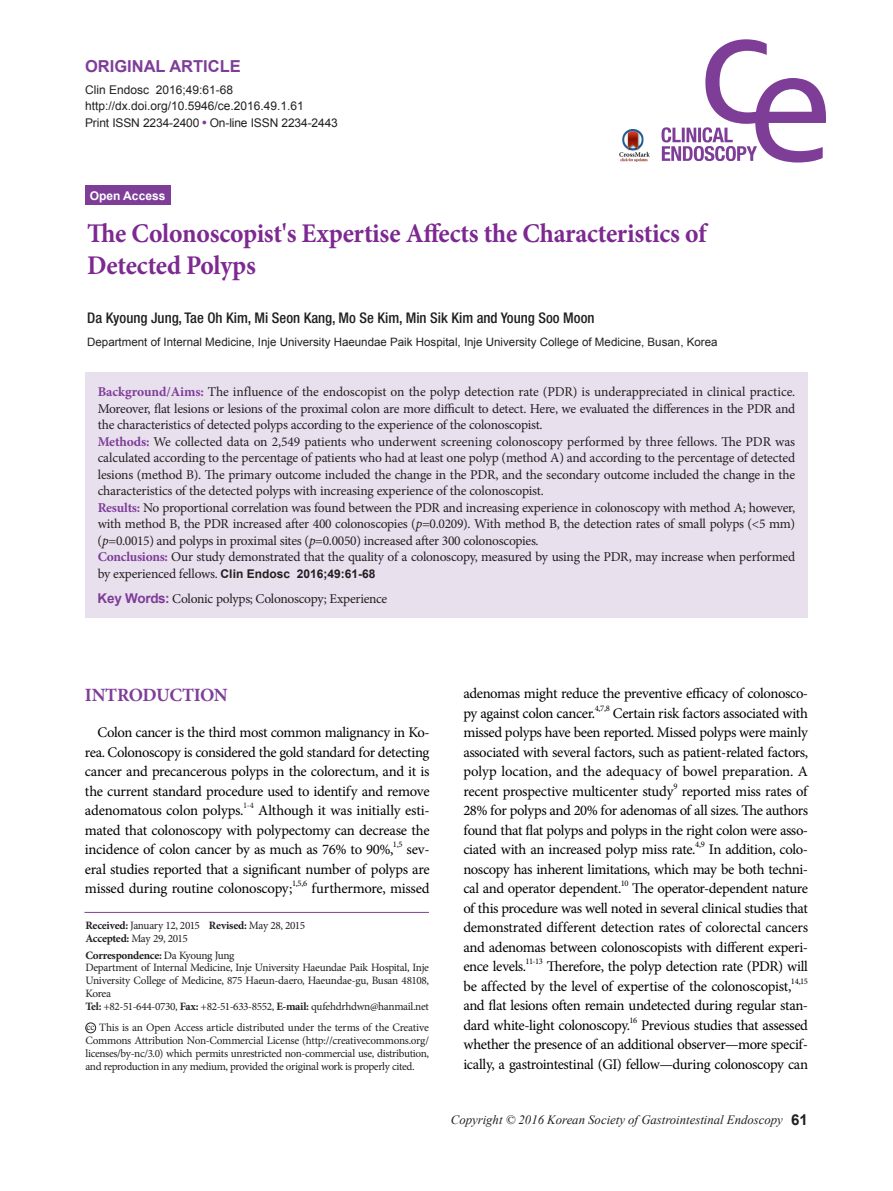
<style>
.page{position:relative;width:893px;height:1191px;background:#fff}
.page>*{position:absolute;margin:0;border:0;box-sizing:border-box;transform-origin:0 0}
.논문_타이틀{font:700 27px/32.4px "Minion Pro";letter-spacing:-.01em;color:#7d2991;scale:.95 1}
.타이틀_서론{font:700 18.75px "Minion Pro";letter-spacing:-.02em;color:#7e3e98}
.t1{font:700 16.5px "Arial";color:#7e3e98}
.본문{font:14.7px/19.5px "Minion Pro";letter-spacing:-.025em;color:#000;text-align:justify}
.저자명{font:500 condensed 14.7px "Helvetica Neue";color:#231f20}
.초록내용{font:13.5px/16.5px "Minion Pro";letter-spacing:-.02em;color:#231f20;text-align:justify}
.t2{font:italic 12.75px "Times New Roman";color:#231f20}
.t3{font:12px "Arial";color:#231f20}
.초록내용-2{font:700 12px "Arial";color:#231f20}
.t4{font:700 12px "Arial";color:#fff}
.저자소속{font:11.55px "Arial";color:#231f20}
.책임저자{font:11.25px/12.8px "Minion Pro";letter-spacing:-.03em;color:#231f20;text-align:justify}
.책임저자-2{font:700 11.25px "Minion Pro";letter-spacing:-.025em;color:#231f20}
.t5{font:9.3px "Times New Roman";color:#231f20}
.본문-2{font:8.55px "Minion Pro";letter-spacing:-.05em;color:#000}
.본문-3{font:8.55px "Minion Pro";color:#231f20}
.s1{font-family:"Helvetica";font-stretch:condensed;color:#7e3e98}
.s2{font-weight:700;color:#7e3e98}
.s3{font-style:italic}
.s4{font-family:"Minion Pro";font-weight:400;font-size:13.5px}
.s5{font-family:"Arial";font-weight:700;color:#7e3e98}
.s6{font-weight:700}
.s7{font-weight:400}
.s8{font-family:"Arial";font-weight:700;font-style:normal;font-size:15px}
</style>
<div class="page">
<svg style="left:661px;top:39px;width:165px;height:123px"></svg>
<div style="left:85px;top:372px;width:723px;height:246px;background:#e9e0ee"></div>
<div style="left:85px;top:186px;width:85px;height:19px;background:#7e3e98"></div>
<div style="left:86px;top:1022px;width:10px;height:11px;border:1px solid #231f20;border-radius:50%"></div>
<hr style="left:85px;top:912px;width:344px;height:1px;background:#7e3e98">
<img style="left:620px;top:129px;width:30px;height:32px">
<p class="t1" style="left:85px;top:56px;width:157px">ORIGINAL ARTICLE</p>
<p class="t3" style="left:85px;top:82px;width:150px">Clin Endosc 2016;49:61-68</p>
<p class="t3" style="left:85px;top:98px;width:220px">http://dx.doi.org/10.5946/ce.2016.49.1.61</p>
<p class="t3" style="left:85px;top:114px;width:254px">Print ISSN 2234-2400 <span class="s1">•</span> On-line ISSN 2234-2443</p>
<p class="t4" style="left:90px;top:187px;width:77px">Open Access</p>
<p class="논문_타이틀" style="left:87px;top:217px;width:653px">The Colonoscopist's Expertise Affects the Characteristics of<br>Detected Polyps</p>
<p class="저자명" style="left:87px;top:309px;width:509px">Da Kyoung Jung, Tae Oh Kim, Mi Seon Kang, Mo Se Kim, Min Sik Kim and Young Soo Moon</p>
<p class="저자소속" style="left:87px;top:335px;width:632px">Department of Internal Medicine, Inje University Haeundae Paik Hospital, Inje University College of Medicine, Busan, Korea</p>
<p class="초록내용" style="left:98px;top:384px;width:699px"><span class="s2">Background/Aims:</span> The influence of the endoscopist on the polyp detection rate (PDR) is underappreciated in clinical practice.<br>Moreover, flat lesions or lesions of the proximal colon are more difficult to detect. Here, we evaluated the differences in the PDR and the characteristics of detected polyps according to the experience of the colonoscopist.</p>
<p class="초록내용" style="left:98px;top:433px;width:699px"><span class="s2">Methods:</span> We collected data on 2,549 patients who underwent screening colonoscopy performed by three fellows. The PDR was calculated according to the percentage of patients who had at least one polyp (method A) and according to the percentage of detected lesions (method B). The primary outcome included the change in the PDR, and the secondary outcome included the change in the characteristics of the detected polyps with increasing experience of the colonoscopist.</p>
<p class="초록내용" style="left:98px;top:499px;width:699px"><span class="s2">Results:</span> No proportional correlation was found between the PDR and increasing experience in colonoscopy with method A; however, with method B, the PDR increased after 400 colonoscopies (<span class="s3">p</span>=0.0209). With method B, the detection rates of small polyps (&lt;5 mm) (<span class="s3">p</span>=0.0015) and polyps in proximal sites (<span class="s3">p</span>=0.0050) increased after 300 colonoscopies.</p>
<p class="초록내용" style="left:98px;top:549px;width:699px"><span class="s2">Conclusions:</span> Our study demonstrated that the quality of a colonoscopy, measured by using the PDR, may increase when performed</p>
<p class="초록내용-2" style="left:98px;top:565px;width:279px"><span class="s4">by experienced fellows.</span> Clin Endosc 2016;49:61-68</p>
<p class="초록내용" style="left:98px;top:590px;width:291px"><span class="s5">Key Words:</span> Colonic polyps; Colonoscopy; Experience</p>
<p class="타이틀_서론" style="left:85px;top:682px;width:144px">INTRODUCTION</p>
<p class="본문" style="left:85px;top:722px;width:346px;text-indent:13px">Colon cancer is the third most common malignancy in Ko&shy;rea. Colonoscopy is considered the gold standard for detecting cancer and precancerous polyps in the colorectum, and it is the current standard procedure used to identify and remove adenomatous colon polyps.</p>
<p class="본문-3" style="left:243px;top:800px;width:12px">1-4</p>
<p class="본문" style="left:85px;top:800px;width:346px;text-indent:173px">Although it was initially esti&shy;mated that colonoscopy with polypectomy can decrease the incidence of colon cancer by as much as 76% to 90%,</p>
<p class="본문-2" style="left:393px;top:839px;width:11px">1,5</p>
<p class="본문" style="left:85px;top:839px;width:346px;text-indent:322px">sev&shy;eral studies reported that a significant number of polyps are missed during routine colonoscopy;</p>
<p class="본문-2" style="left:292px;top:878px;width:17px">1,5,6</p>
<p class="본문" style="left:311px;top:878px;width:120px">furthermore, missed</p>
<p class="책임저자" style="left:85px;top:919px;width:221px"><span class="s6">Received:</span> January 12, 2015 <span class="s6">Revised:</span> May 28, 2015<br><span class="s6">Accepted:</span> May 29, 2015</p>
<p class="책임저자-2" style="left:85px;top:947px;width:151px">Correspondence: <span class="s7">Da Kyoung Jung</span></p>
<p class="책임저자" style="left:85px;top:961px;width:345px">Department of Internal Medicine, Inje University Haeundae Paik Hospital, Inje University College of Medicine, 875 Haeun-daero, Haeundae-gu, Busan 48108, Korea</p>
<p class="책임저자" style="left:85px;top:999px;width:345px"><span class="s6">Tel:</span> +82-51-644-0730, <span class="s6">Fax:</span> +82-51-633-8552, <span class="s6">E-mail:</span> qufehdrhdwn@hanmail.net</p>
<p class="t5" style="left:86px;top:1021px;width:10px">cc</p>
<p class="책임저자" style="left:85px;top:1020px;width:345px;text-indent:14px">This is an Open Access article distributed under the terms of the Creative Commons Attribution Non-Commercial License (http://creativecommons.org/ licenses/by-nc/3.0) which permits unrestricted non-commercial use, distribution, and reproduction in any medium, provided the original work is properly cited.</p>
<p class="본문" style="left:463px;top:683px;width:346px">adenomas might reduce the preventive efficacy of colonosco&shy;py against colon cancer.</p>
<p class="본문-2" style="left:595px;top:702px;width:17px">4,7,8</p>
<p class="본문" style="left:463px;top:703px;width:346px;text-indent:149px">Certain risk factors associated with missed polyps have been reported. Missed polyps were mainly associated with several factors, such as patient-related factors, polyp location, and the adequacy of bowel preparation. A recent prospective multicenter study</p>
<p class="본문-2" style="left:674px;top:780px;width:6px">9</p>
<p class="본문" style="left:463px;top:781px;width:346px;text-indent:219px">reported miss rates of 28% for polyps and 20% for adenomas of all sizes. The authors found that flat polyps and polyps in the right colon were asso&shy;ciated with an increased polyp miss rate.</p>
<p class="본문-2" style="left:695px;top:839px;width:11px">4,9</p>
<p class="본문" style="left:463px;top:839px;width:346px;text-indent:246px">In addition, colo&shy;noscopy has inherent limitations, which may be both techni&shy;cal and operator dependent.</p>
<p class="본문-2" style="left:621px;top:878px;width:9px">10</p>
<p class="본문" style="left:463px;top:878px;width:346px;text-indent:169px">The operator-dependent nature of this procedure was well noted in several clinical studies that demonstrated different detection rates of colorectal cancers and adenomas between colonoscopists with different experi&shy;ence levels.</p>
<p class="본문-2" style="left:525px;top:956px;width:19px">11-13</p>
<p class="본문" style="left:463px;top:956px;width:346px;text-indent:83px">Therefore, the polyp detection rate (PDR) will be affected by the level of expertise of the colonoscopist,</p>
<p class="본문-2" style="left:791px;top:975px;width:19px">14,15</p>
<p class="본문" style="left:463px;top:995px;width:346px">and flat lesions often remain undetected during regular stan&shy;dard white-light colonoscopy.</p>
<p class="본문-2" style="left:629px;top:1014px;width:9px">16</p>
<p class="본문" style="left:463px;top:1015px;width:346px;text-indent:178px">Previous studies that assessed whether the presence of an additional observer—more specif&shy;ically, a gastrointestinal (GI) fellow—during colonoscopy can</p>
<p class="t2" style="left:451px;top:1110px;width:359px">Copyright © 2016 Korean Society of Gastrointestinal Endoscopy <span class="s8">61</span></p>
</div>
